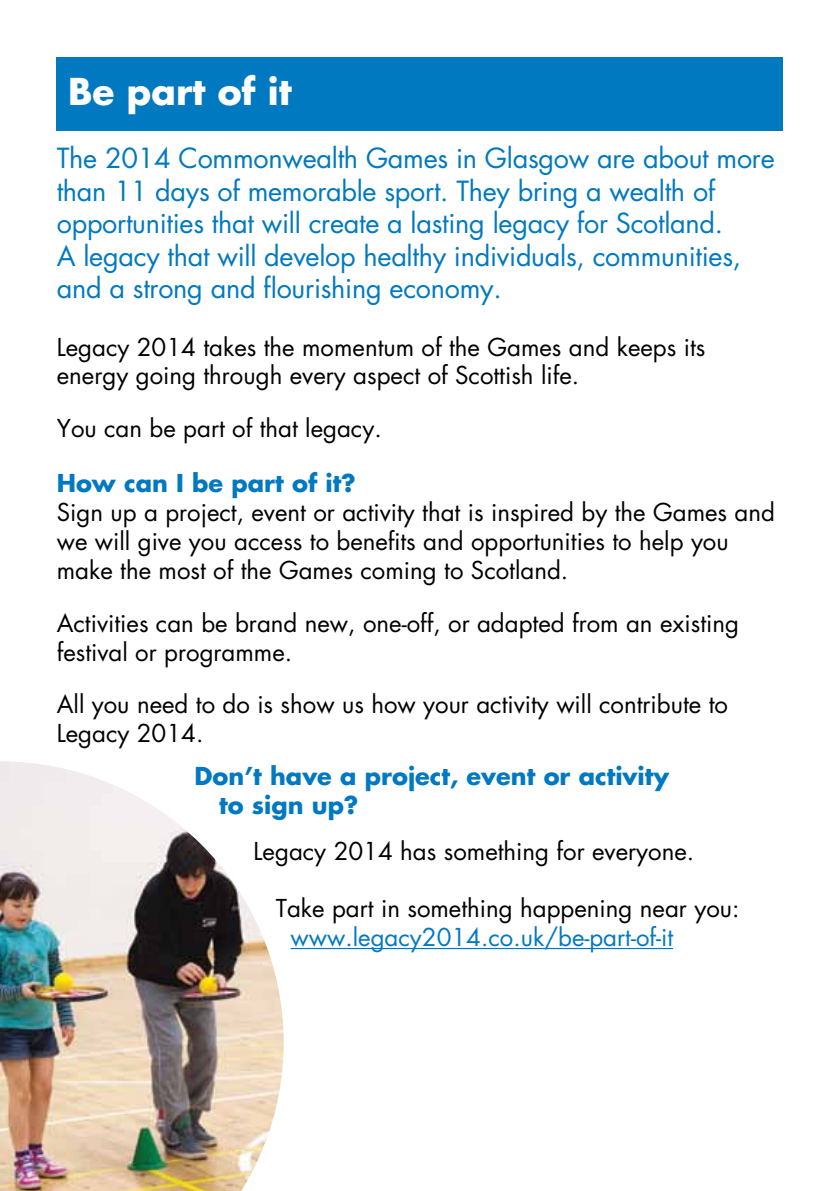
<style>
.page{position:relative;width:840px;height:1191px;background:#fff}
.page>*{position:absolute;margin:0;border:0;box-sizing:border-box;transform-origin:0 0}
.t1{font:700 36px "Futura CE";color:#fff}
.t2{font:27px/32.4px "Futura CE";letter-spacing:-.01em;color:#0079c1}
.t3{font:24px/28.8px "Futura CE";color:#000}
.t4{font:700 24px/28.8px "Futura CE";color:#0079c1}
.t5{font:24px "Futura CE";color:#0079c1}
</style>
<div class="page">
<img style="left:0;top:761px;width:283px;height:430px">
<hr style="left:290px;top:948px;width:382px;height:1px;background:#0079c1">
<div style="left:57px;top:57px;width:725px;height:73px;background:#0079c1"></div>
<h1 class="t1" style="left:68px;top:64px;width:225px">Be part of it</h1>
<p class="t2" style="left:57px;top:142px;width:719px">The 2014 Commonwealth Games in Glasgow are about more than 11 days of memorable sport. They bring a wealth of opportunities that will create a lasting legacy for Scotland.<br>A legacy that will develop healthy individuals, communities, and a strong and flourishing economy.</p>
<p class="t3" style="left:57px;top:333px;width:649px">Legacy 2014 takes the momentum of the Games and keeps its energy going through every aspect of Scottish life.</p>
<p class="t3" style="left:57px;top:414px;width:326px">You can be part of that legacy.</p>
<p class="t4" style="left:57px;top:468px;width:300px">How can I be part of it?</p>
<p class="t3" style="left:57px;top:498px;width:719px">Sign up a project, event or activity that is inspired by the Games and we will give you access to benefits and opportunities to help you make the most of the Games coming to Scotland.</p>
<p class="t3" style="left:57px;top:609px;width:683px">Activities can be brand new, one-off, or adapted from an existing festival or programme.</p>
<p class="t3" style="left:57px;top:690px;width:672px">All you need to do is show us how your activity will contribute to<br>Legacy 2014.</p>
<p class="t4" style="left:219px;top:760px;width:451px;text-indent:-25px">Don’t have a project, event or activity to sign up?</p>
<p class="t3" style="left:253px;top:836px;width:442px">Legacy 2014 has something for everyone.</p>
<p class="t3" style="left:275px;top:894px;width:465px">Take part in something happening near you:</p>
<p class="t5" style="left:290px;top:922px;width:384px">www.legacy2014.co.uk/be-part-of-it</p>
</div>
